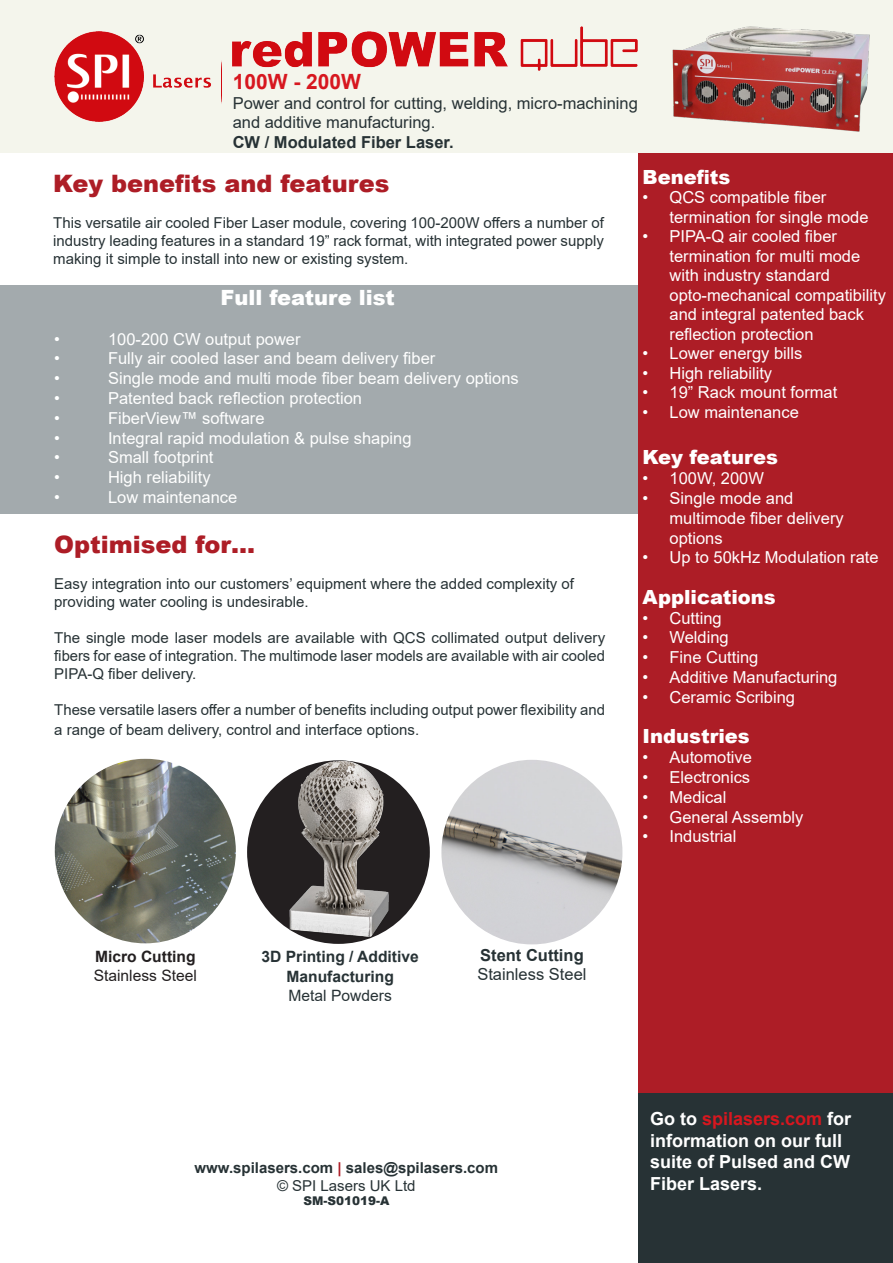
<style>
.page{position:relative;width:893px;height:1263px;background:#fff}
.page>*{position:absolute;margin:0;border:0;box-sizing:border-box;transform-origin:0 0}
.Paragraph_Style_1{font:900 24px "Arial";color:#ad1d26}
.Paragraph_Style_1-2{font:900 21px "Arial";color:#fff}
.SPI{font:700 21px "Arial";color:#d7171f}
.t1{font:900 19.5px "Arial";color:#fff}
.t2{font:700 18px/21.6px "Arial";color:#fff}
.SPI_2_-_Black{font:16.5px/19.5px "Arial";color:#fff}
.SPI-2{font:16.5px "Arial";color:#273235}
.SPI_2_-_Black-2{font:700 16.5px "Arial";color:#273235}
.t3{font:700 15.6px "Arial";color:#273235}
.t4{font:15.6px "Arial";color:#231f20}
.t5{font:700 15.6px "Arial";color:#231f20}
.t6{font:15.6px "Arial";color:#273235}
.SPI_2_-_Black-3{font:15px/18px "Arial";color:#273235;text-align:justify}
.t7{font:700 15px/18px "Arial";color:#273235;text-align:center}
.t8{font:900 12px "Arial";color:#273235}
.s1{color:#ad1d26}
.s2{font-weight:400}
.s3{color:#d7171f}
</style>
<div class="page">
<div style="left:0;top:286px;width:638px;height:228px;background:#a3aaad"></div>
<div style="left:638px;top:0;width:255px;height:1263px;background:#ad1d26"></div>
<div style="left:638px;top:1093px;width:255px;height:170px;background:#273235"></div>
<div style="left:0;top:0;width:893px;height:153px;background:#f4f5ec"></div>
<img style="left:54px;top:32px;width:157px;height:90px">
<img style="left:672px;top:26px;width:198px;height:106px">
<img style="left:233px;top:27px;width:405px;height:44px">
<img style="left:256px;top:760px;width:172px;height:182px">
<img style="left:441px;top:760px;width:181px;height:184px">
<img style="left:55px;top:759px;width:181px;height:184px">
<p class="SPI" style="left:233px;top:67px;width:130px">100W - 200W</p>
<p class="SPI-2" style="left:233px;top:91px;width:407px">Power and control for cutting, welding, micro-machining</p>
<p class="SPI-2" style="left:233px;top:111px;width:204px">and additive manufacturing.</p>
<p class="SPI_2_-_Black-2" style="left:233px;top:131px;width:222px">CW / Modulated Fiber Laser.</p>
<p class="Paragraph_Style_1" style="left:53px;top:166px;width:338px">Key benefits and features</p>
<p class="SPI_2_-_Black-3" style="left:53px;top:213px;width:552px">This versatile air cooled Fiber Laser module, covering 100-200W offers a number of industry leading features in a standard 19” rack format, with integrated power supply making it simple to install into new or existing system.</p>
<p class="Paragraph_Style_1-2" style="left:220px;top:282px;width:176px">Full feature list</p>
<p class="SPI_2_-_Black" style="left:54px;top:329px;width:7px">•</p>
<p class="SPI_2_-_Black" style="left:108px;top:329px;width:194px">100-200 CW output power</p>
<p class="SPI_2_-_Black" style="left:54px;top:349px;width:7px">•</p>
<p class="SPI_2_-_Black" style="left:108px;top:349px;width:329px">Fully air cooled laser and beam delivery fiber</p>
<p class="SPI_2_-_Black" style="left:54px;top:368px;width:7px">•</p>
<p class="SPI_2_-_Black" style="left:108px;top:368px;width:412px">Single mode and multi mode fiber beam delivery options</p>
<p class="SPI_2_-_Black" style="left:54px;top:388px;width:7px">•</p>
<p class="SPI_2_-_Black" style="left:108px;top:388px;width:256px">Patented back reflection protection</p>
<p class="SPI_2_-_Black" style="left:54px;top:408px;width:7px">•</p>
<p class="SPI_2_-_Black" style="left:108px;top:408px;width:158px">FiberView™ software</p>
<p class="SPI_2_-_Black" style="left:54px;top:428px;width:7px">•</p>
<p class="SPI_2_-_Black" style="left:108px;top:428px;width:305px">Integral rapid modulation &amp; pulse shaping</p>
<p class="SPI_2_-_Black" style="left:54px;top:448px;width:7px">•</p>
<p class="SPI_2_-_Black" style="left:108px;top:448px;width:107px">Small footprint</p>
<p class="SPI_2_-_Black" style="left:54px;top:467px;width:7px">•</p>
<p class="SPI_2_-_Black" style="left:108px;top:467px;width:104px">High reliability</p>
<p class="SPI_2_-_Black" style="left:54px;top:487px;width:7px">•</p>
<p class="SPI_2_-_Black" style="left:108px;top:487px;width:131px">Low maintenance</p>
<p class="Paragraph_Style_1" style="left:54px;top:527px;width:202px">Optimised for…</p>
<p class="SPI_2_-_Black-3" style="left:54px;top:574px;width:521px">Easy integration into our customers’ equipment where the added complexity of</p>
<p class="SPI_2_-_Black-3" style="left:54px;top:592px;width:256px">providing water cooling is undesirable.</p>
<p class="SPI_2_-_Black-3" style="left:54px;top:628px;width:552px">The single mode laser models are available with QCS collimated output delivery fibers for ease of integration. The multimode laser models are available with air cooled PIPA-Q fiber delivery.</p>
<p class="SPI_2_-_Black-3" style="left:54px;top:700px;width:552px;line-height:19.8px">These versatile lasers offer a number of benefits including output power flexibility and a range of beam delivery, control and interface options.</p>
<p class="t1" style="left:642px;top:162px;width:89px">Benefits</p>
<p class="SPI_2_-_Black" style="left:669px;top:187px;width:200px;text-indent:-27px">• QCS compatible fiber termination for single mode</p>
<p class="SPI_2_-_Black" style="left:669px;top:226px;width:218px;text-indent:-27px">• PIPA-Q air cooled fiber termination for multi mode with industry standard opto-mechanical compatibility and integral patented back reflection protection</p>
<p class="SPI_2_-_Black" style="left:642px;top:343px;width:161px">• Lower energy bills</p>
<p class="SPI_2_-_Black" style="left:642px;top:363px;width:131px">• High reliability</p>
<p class="SPI_2_-_Black" style="left:642px;top:382px;width:196px">• 19” Rack mount format</p>
<p class="SPI_2_-_Black" style="left:642px;top:402px;width:158px">• Low maintenance</p>
<p class="t1" style="left:642px;top:443px;width:137px">Key features</p>
<p class="SPI_2_-_Black" style="left:642px;top:468px;width:123px">• 100W, 200W</p>
<p class="SPI_2_-_Black" style="left:669px;top:488px;width:176px;text-indent:-27px">• Single mode and multimode fiber delivery options</p>
<p class="SPI_2_-_Black" style="left:642px;top:548px;width:238px">• Up to 50kHz Modulation rate</p>
<p class="t1" style="left:642px;top:583px;width:135px">Applications</p>
<p class="SPI_2_-_Black" style="left:642px;top:608px;width:81px">• Cutting</p>
<p class="SPI_2_-_Black" style="left:642px;top:628px;width:88px">• Welding</p>
<p class="SPI_2_-_Black" style="left:642px;top:648px;width:117px">• Fine Cutting</p>
<p class="SPI_2_-_Black" style="left:642px;top:667px;width:196px">• Additive Manufacturing</p>
<p class="SPI_2_-_Black" style="left:642px;top:687px;width:154px">• Ceramic Scribing</p>
<p class="t1" style="left:642px;top:722px;width:109px">Industries</p>
<p class="SPI_2_-_Black" style="left:642px;top:747px;width:111px">• Automotive</p>
<p class="SPI_2_-_Black" style="left:642px;top:767px;width:109px">• Electronics</p>
<p class="SPI_2_-_Black" style="left:642px;top:787px;width:85px">• Medical</p>
<p class="SPI_2_-_Black" style="left:642px;top:807px;width:162px">• General Assembly</p>
<p class="SPI_2_-_Black" style="left:642px;top:827px;width:95px">• Industrial</p>
<p class="t5" style="left:95px;top:946px;width:102px">Micro Cutting</p>
<p class="t4" style="left:94px;top:965px;width:105px">Stainless Steel</p>
<p class="t3" style="left:262px;top:946px;width:159px">3D Printing / Additive</p>
<p class="t3" style="left:286px;top:965px;width:109px">Manufacturing</p>
<p class="t6" style="left:289px;top:984px;width:105px">Metal Powders</p>
<p class="SPI_2_-_Black-2" style="left:480px;top:943px;width:105px">Stent Cutting</p>
<p class="SPI-2" style="left:477px;top:963px;width:111px">Stainless Steel</p>
<p class="t7" style="left:195px;top:1158px;width:305px">www.spilasers.com <span class="s1">|</span> sales@spilasers.com <span class="s2">© SPI Lasers UK Ltd</span></p>
<p class="t8" style="left:303px;top:1192px;width:88px">SM-S01019-A</p>
<p class="t2" style="left:650px;top:1108px;width:203px">Go to <span class="s3">spilasers.com</span> for information on our full suite of Pulsed and CW<br>Fiber Lasers.</p>
</div>
